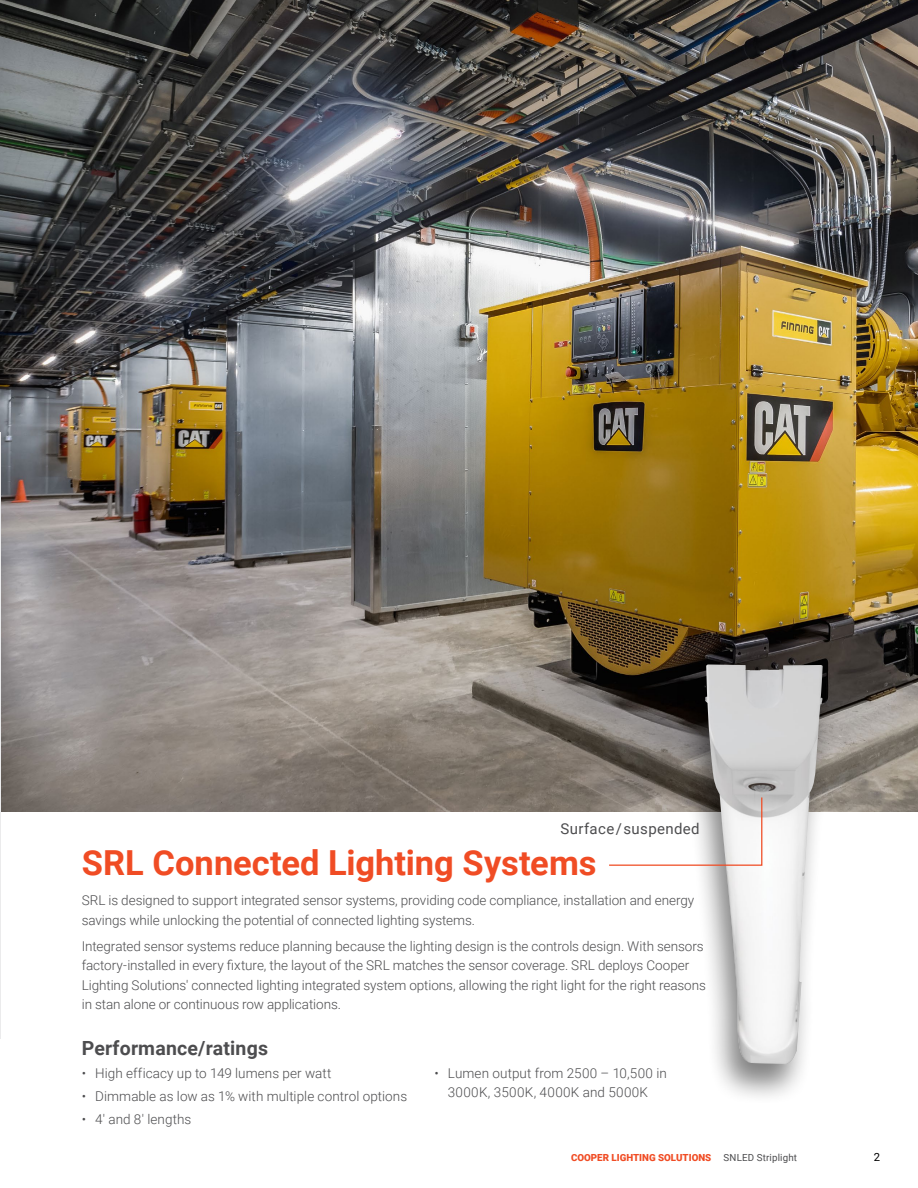
<style>
.page{position:relative;width:918px;height:1188px;background:#fff}
.page>*{position:absolute;margin:0;border:0;box-sizing:border-box;transform-origin:0 0}
.t1{font:700 34.5px "Roboto";color:#f04c24}
.t2{font:700 19.5px "Roboto";letter-spacing:.01em;color:#4d4d4f}
.t3{font:15px "Roboto";letter-spacing:.025em;color:#4d4d4f}
.t4{font:300 13.5px/19.5px "Roboto";letter-spacing:-.005em;color:#4d4d4f}
.t5{font:300 13.5px/19.5px "Roboto";letter-spacing:.015em;color:#4d4d4f;text-align:center}
.t6{font:11.25px "Roboto";color:#000}
.t7{font:900 9.75px "Roboto";color:#f04c24}
.t8{font:9.75px "Roboto";letter-spacing:.015em;color:#4d4d4f}
</style>
<div class="page">
<img style="left:0;top:0;width:918px;height:811px">
<hr style="left:0;top:432px;width:1px;height:606px;background:#ebebec">
<div style="left:675px;top:660px;width:161px;height:445px;background:#000;opacity:.49"></div>
<img style="left:705px;top:664px;width:118px;height:400px">
<svg style="left:608px;top:796px;width:155px;height:70px"></svg>
<p class="t3" style="left:561px;top:819px;width:141px">Surface/suspended</p>
<h1 class="t1" style="left:82px;top:838px;width:516px">SRL Connected Lighting Systems</h1>
<p class="t4" style="left:82px;top:890px;width:614px">SRL is designed to support integrated sensor systems, providing code compliance, installation and energy savings while unlocking the potential of connected lighting systems.</p>
<p class="t4" style="left:82px;top:936px;width:626px">Integrated sensor systems reduce planning because the lighting design is the controls design. With sensors factory-installed in every fixture, the layout of the SRL matches the sensor coverage. SRL deploys Cooper Lighting Solutions' connected lighting integrated system options, allowing the right light for the right reasons in stan alone or continuous row applications.</p>
<h2 class="t2" style="left:82px;top:1034px;width:188px">Performance/ratings</h2>
<p class="t4" style="left:82px;top:1063px;width:251px">• High efficacy up to 149 lumens per watt</p>
<p class="t4" style="left:82px;top:1086px;width:327px">• Dimmable as low as 1% with multiple control options</p>
<p class="t4" style="left:82px;top:1109px;width:111px">• 4' and 8' lengths</p>
<p class="t5" style="left:434px;top:1063px;width:234px">• Lumen output from 2500 – 10,500 in<br>3000K, 3500K, 4000K and 5000K</p>
<p class="t7" style="left:571px;top:1150px;width:142px">COOPER LIGHTING SOLUTIONS</p>
<p class="t8" style="left:724px;top:1150px;width:75px">SNLED Striplight</p>
<p class="t6" style="left:874px;top:1149px;width:8px">2</p>
</div>
